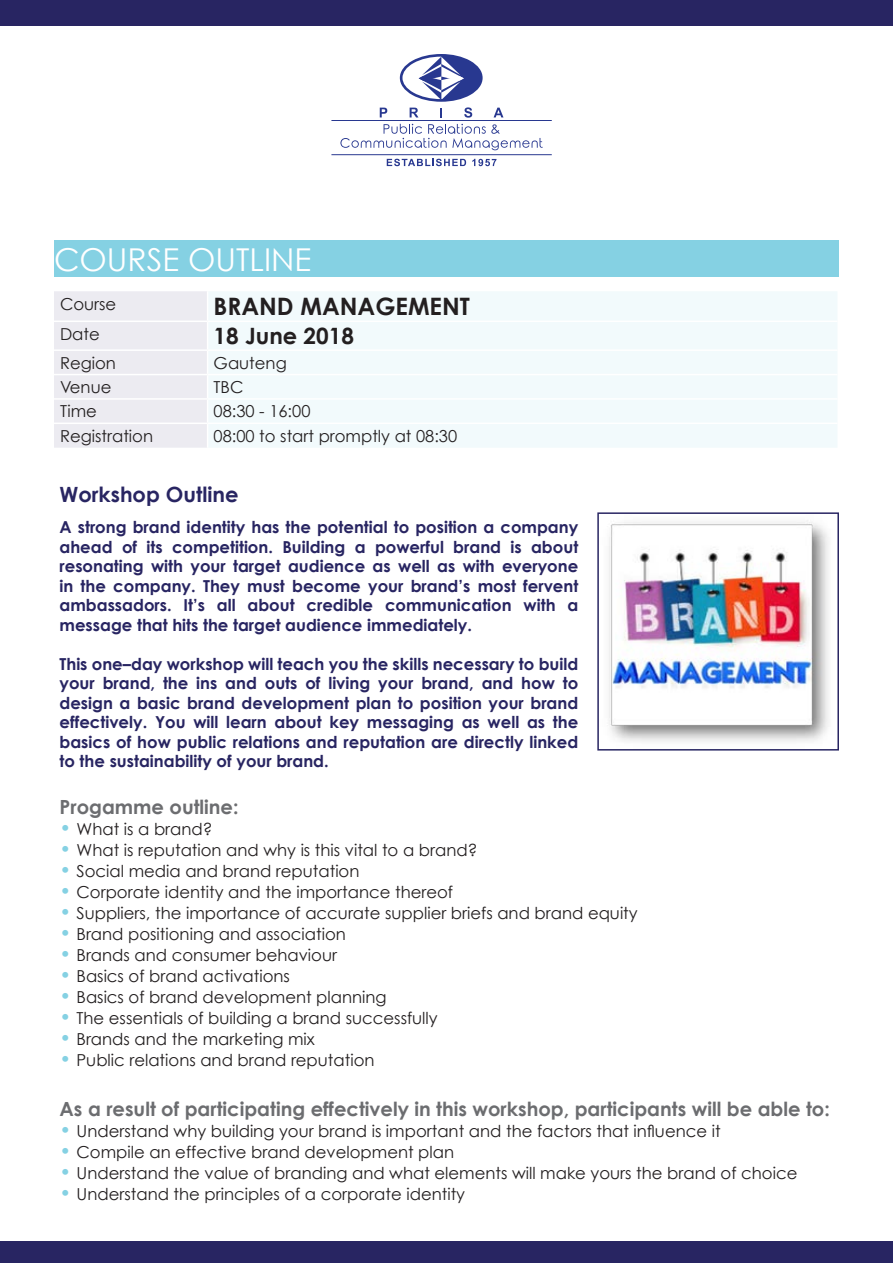
<style>
.page{position:relative;width:893px;height:1263px;background:#fff}
.page>*{position:absolute;margin:0;border:0;box-sizing:border-box;transform-origin:0 0}
.t1{font:31.5px "Century Gothic";color:#fff}
.t2{font:700 24px "Century Gothic";color:#231f20}
.t3{font:700 22.5px "Century Gothic";color:#231f20}
.t4{font:700 21px "Century Gothic";color:#282562}
.t5{font:700 19.5px "Century Gothic";color:#6c6d70}
.t6{font:16.5px "Century Gothic";color:#231f20}
.t7{font:700 16.5px/19.5px "Century Gothic";color:#282562;text-align:justify}
.s1{font-size:19.5px;color:#85d1e3}
</style>
<div class="page">
<div style="left:54px;top:240px;width:785px;height:37px;background:#85d1e3"></div>
<div style="left:209px;top:292px;width:628px;height:155px;background:#f2fafc"></div>
<hr style="left:208px;top:321px;width:629px;height:1px;background:#fff">
<hr style="left:208px;top:349px;width:629px;height:2px;background:#fff">
<hr style="left:208px;top:374px;width:629px;height:1px;background:#fff">
<hr style="left:208px;top:398px;width:629px;height:2px;background:#fff">
<hr style="left:208px;top:423px;width:629px;height:1px;background:#fff">
<div style="left:54px;top:291px;width:153px;height:157px;background:#ecebf1"></div>
<img style="left:609px;top:520px;width:220px;height:222px">
<div style="left:597px;top:512px;width:242px;height:238px;border:2px solid #282562"></div>
<div style="left:0;top:1242px;width:893px;height:21px;background:#282562"></div>
<hr style="left:331px;top:120px;width:221px;height:1px;background:#283890">
<hr style="left:331px;top:154px;width:221px;height:1px;background:#283890">
<svg style="left:380px;top:108px;width:7px;height:9px"></svg>
<svg style="left:494px;top:108px;width:9px;height:9px"></svg>
<svg style="left:387px;top:159px;width:79px;height:7px"></svg>
<svg style="left:472px;top:159px;width:24px;height:7px"></svg>
<svg style="left:340px;top:124px;width:203px;height:26px"></svg>
<svg style="left:400px;top:54px;width:83px;height:64px"></svg>
<div style="left:0;top:0;width:893px;height:26px;background:#282562"></div>
<p class="t1" style="left:54px;top:240px;width:259px">COURSE OUTLINE</p>
<p class="t6" style="left:60px;top:294px;width:58px">Course</p>
<p class="t2" style="left:214px;top:291px;width:258px">BRAND MANAGEMENT</p>
<p class="t6" style="left:60px;top:324px;width:41px">Date</p>
<p class="t3" style="left:214px;top:322px;width:142px">18 June 2018</p>
<p class="t6" style="left:60px;top:352px;width:58px">Region</p>
<p class="t6" style="left:214px;top:352px;width:75px">Gauteng</p>
<p class="t6" style="left:60px;top:377px;width:53px">Venue</p>
<p class="t6" style="left:214px;top:377px;width:31px">TBC</p>
<p class="t6" style="left:60px;top:401px;width:39px">Time</p>
<p class="t6" style="left:214px;top:401px;width:98px">08:30 - 16:00</p>
<p class="t6" style="left:60px;top:426px;width:95px">Registration</p>
<p class="t6" style="left:214px;top:426px;width:245px">08:00 to start promptly at 08:30</p>
<p class="t4" style="left:60px;top:481px;width:180px">Workshop Outline</p>
<p class="t7" style="left:60px;top:517px;width:520px">A strong brand identity has the potential to position a company ahead of its competition. Building a powerful brand is about resonating with your target audience as well as with everyone in the company. They must become your brand’s most fervent ambassadors. It’s all about credible communication with a message that hits the target audience immediately.</p>
<p class="t7" style="left:60px;top:654px;width:520px">This one–day workshop will teach you the skills necessary to build your brand, the ins and outs of living your brand, and how to design a basic brand development plan to position your brand effectively. You will learn about key messaging as well as the basics of how public relations and reputation are directly linked to the sustainability of your brand.</p>
<p class="t5" style="left:60px;top:795px;width:181px">Progamme outline:</p>
<p class="t6" style="left:60px;top:819px;width:155px"><span class="s1">•</span> What is a brand?</p>
<p class="t6" style="left:60px;top:840px;width:419px"><span class="s1">•</span> What is reputation and why is this vital to a brand?</p>
<p class="t6" style="left:60px;top:861px;width:301px"><span class="s1">•</span> Social media and brand reputation</p>
<p class="t6" style="left:60px;top:882px;width:395px"><span class="s1">•</span> Corporate identity and the importance thereof</p>
<p class="t6" style="left:60px;top:903px;width:580px"><span class="s1">•</span> Suppliers, the importance of accurate supplier briefs and brand equity</p>
<p class="t6" style="left:60px;top:924px;width:288px"><span class="s1">•</span> Brand positioning and association</p>
<p class="t6" style="left:60px;top:945px;width:279px"><span class="s1">•</span> Brands and consumer behaviour</p>
<p class="t6" style="left:60px;top:966px;width:232px"><span class="s1">•</span> Basics of brand activations</p>
<p class="t6" style="left:60px;top:987px;width:329px"><span class="s1">•</span> Basics of brand development planning</p>
<p class="t6" style="left:60px;top:1008px;width:380px"><span class="s1">•</span> The essentials of building a brand successfully</p>
<p class="t6" style="left:60px;top:1029px;width:257px"><span class="s1">•</span> Brands and the marketing mix</p>
<p class="t6" style="left:60px;top:1050px;width:316px"><span class="s1">•</span> Public relations and brand reputation</p>
<p class="t5" style="left:60px;top:1096px;width:772px">As a result of participating effectively in this workshop, participants will be able to:</p>
<p class="t6" style="left:60px;top:1120px;width:663px"><span class="s1">•</span> Understand why building your brand is important and the factors that influence it</p>
<p class="t6" style="left:60px;top:1141px;width:396px"><span class="s1">•</span> Compile an effective brand development plan</p>
<p class="t6" style="left:60px;top:1162px;width:739px"><span class="s1">•</span> Understand the value of branding and what elements will make yours the brand of choice</p>
<p class="t6" style="left:60px;top:1183px;width:407px"><span class="s1">•</span> Understand the principles of a corporate identity</p>
</div>
